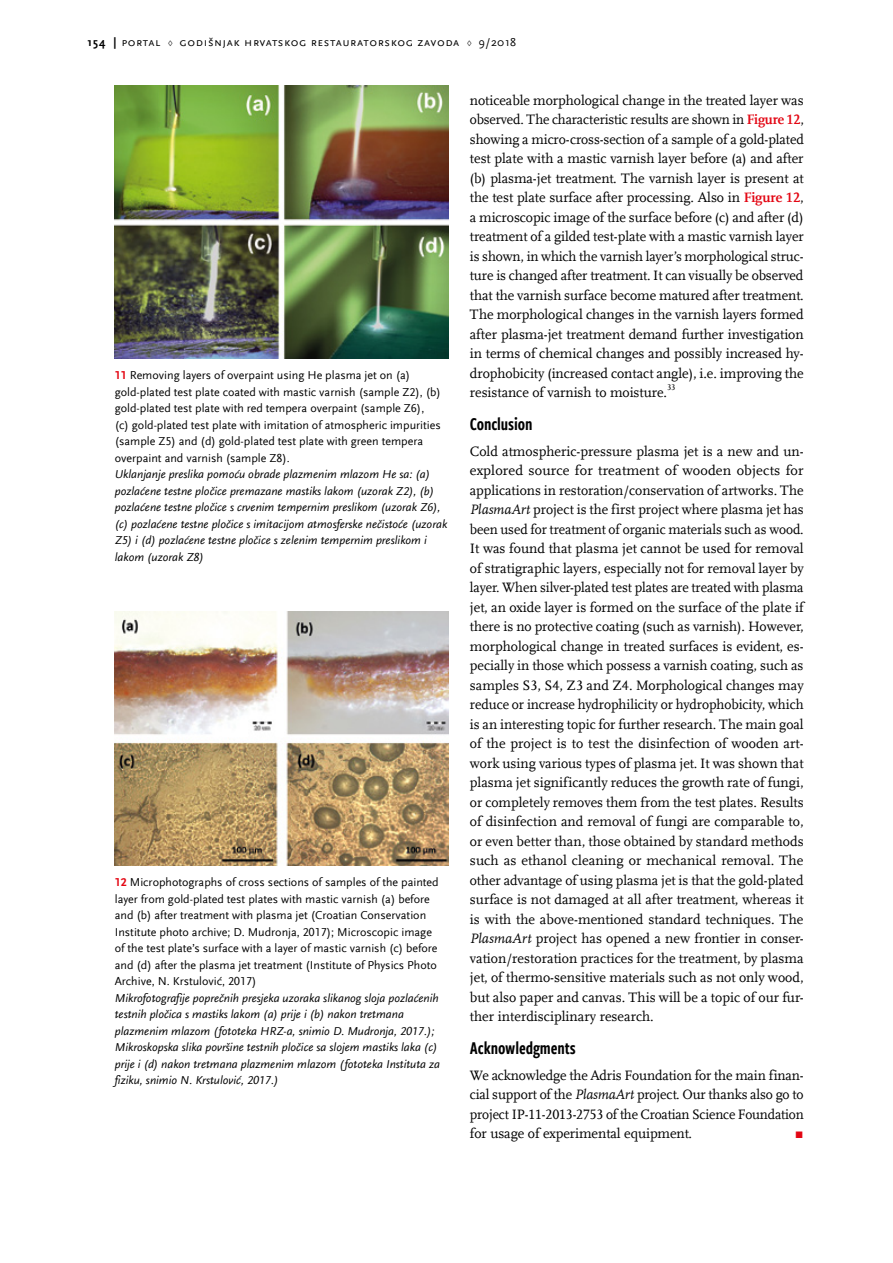
<style>
.page{position:relative;width:893px;height:1263px;background:#fff}
.page>*{position:absolute;margin:0;border:0;box-sizing:border-box;transform-origin:0 0}
.t1{font:18.75px "Freight Sans Cmp Pro Semi";letter-spacing:-.005em;color:#000}
.t2{font:14.25px/19.5px "Scala Offc Pro";letter-spacing:-.005em;color:#000;text-align:justify}
.t3{font:14.25px "Scala Offc Pro";color:#e30613}
.t4{font:12px/16.5px "Scala Sans Offc Pro";color:#000}
.t5{font:italic 12px/16.5px "Scala Sans Offc Pro";color:#000}
.t6{font:12px "Scala Sans Sc Offc Pro";letter-spacing:.05em;color:#000}
.t7{font:8.55px "Scala Offc Pro";color:#000}
.s1{font-weight:700}
.s2{font-weight:700;color:#e30613}
.s3{font-style:italic}
</style>
<div class="page">
<img style="left:115px;top:85px;width:334px;height:273px">
<img style="left:115px;top:612px;width:334px;height:253px">
<p class="t6" style="left:88px;top:35px;width:430px"><span class="s1">154 |</span> portal ♢ godišnjak hrvatskog restauratorskog zavoda ♢ 9/2018</p>
<p class="t4" style="left:115px;top:367px;width:328px"><span class="s2">11</span> Removing layers of overpaint using He plasma jet on (a) gold-plated test plate coated with mastic varnish (sample Z2), (b) gold-plated test plate with red tempera overpaint (sample Z6), (c) gold-plated test plate with imitation of atmospheric impurities (sample Z5) and (d) gold-plated test plate with green tempera overpaint and varnish (sample Z8).</p>
<p class="t5" style="left:115px;top:466px;width:334px">Uklanjanje preslika pomoću obrade plazmenim mlazom He sa: (a) pozlaćene testne pločice premazane mastiks lakom (uzorak Z2), (b) pozlaćene testne pločice s crvenim tempernim preslikom (uzorak Z6), (c) pozlaćene testne pločice s imitacijom atmosferske nečistoće (uzorak Z5) i (d) pozlaćene testne pločice s zelenim tempernim preslikom i lakom (uzorak Z8)</p>
<p class="t4" style="left:115px;top:874px;width:325px"><span class="s2">12</span> Microphotographs of cross sections of samples of the painted layer from gold-plated test plates with mastic varnish (a) before and (b) after treatment with plasma jet (Croatian Conservation Institute photo archive; D. Mudronja, 2017); Microscopic image of the test plate’s surface with a layer of mastic varnish (c) before and (d) after the plasma jet treatment (Institute of Physics Photo Archive, N. Krstulović, 2017)</p>
<p class="t5" style="left:115px;top:990px;width:327px">Mikrofotografije poprečnih presjeka uzoraka slikanog sloja pozlaćenih testnih pločica s mastiks lakom (a) prije i (b) nakon tretmana plazmenim mlazom (fototeka HRZ-a, snimio D. Mudronja, 2017.); Mikroskopska slika površine testnih pločice sa slojem mastiks laka (c) prije i (d) nakon tretmana plazmenim mlazom (fototeka Instituta za fiziku, snimio N. Krstulović, 2017.)</p>
<p class="t2" style="left:470px;top:90px;width:335px">noticeable morphological change in the treated layer was observed. The characteristic results are shown in <span class="s2">Figure 12</span>, showing a micro-cross-section of a sample of a gold-plated test plate with a mastic varnish layer before (a) and after (b) plasma-jet treatment. The varnish layer is present at the test plate surface after processing. Also in <span class="s2">Figure 12</span>, a microscopic image of the surface before (c) and after (d) treatment of a gilded test-plate with a mastic varnish layer is shown, in which the varnish layer’s morphological struc&shy;ture is changed after treatment. It can visually be observed that the varnish surface become matured after treatment.<br>The morphological changes in the varnish layers formed after plasma-jet treatment demand further investigation in terms of chemical changes and possibly increased hy&shy;drophobicity (increased contact angle), i.e. improving the resistance of varnish to moisture.</p>
<p class="t7" style="left:667px;top:382px;width:10px">33</p>
<h1 class="t1" style="left:470px;top:411px;width:64px">Conclusion</h1>
<p class="t2" style="left:470px;top:441px;width:336px">Cold atmospheric-pressure plasma jet is a new and un&shy;explored source for treatment of wooden objects for applications in restoration/conservation of artworks. The <span class="s3">PlasmaArt</span> project is the first project where plasma jet has been used for treatment of organic materials such as wood.<br>It was found that plasma jet cannot be used for removal of stratigraphic layers, especially not for removal layer by layer. When silver-plated test plates are treated with plasma jet, an oxide layer is formed on the surface of the plate if there is no protective coating (such as varnish). However, morphological change in treated surfaces is evident, es&shy;pecially in those which possess a varnish coating, such as samples S3, S4, Z3 and Z4. Morphological changes may reduce or increase hydrophilicity or hydrophobicity, which is an interesting topic for further research. The main goal of the project is to test the disinfection of wooden art&shy;work using various types of plasma jet. It was shown that plasma jet significantly reduces the growth rate of fungi, or completely removes them from the test plates. Results of disinfection and removal of fungi are comparable to, or even better than, those obtained by standard methods such as ethanol cleaning or mechanical removal. The other advantage of using plasma jet is that the gold-plated surface is not damaged at all after treatment, whereas it is with the above-mentioned standard techniques. The <span class="s3">PlasmaArt</span> project has opened a new frontier in conser&shy;vation/restoration practices for the treatment, by plasma jet, of thermo-sensitive materials such as not only wood, but also paper and canvas. This will be a topic of our fur&shy;ther interdisciplinary research.</p>
<h1 class="t1" style="left:470px;top:1035px;width:107px">Acknowledgments</h1>
<p class="t2" style="left:470px;top:1065px;width:335px">We acknowledge the Adris Foundation for the main finan&shy;cial support of the <span class="s3">PlasmaArt</span> project. Our thanks also go to project IP-11-2013-2753 of the Croatian Science Foundation for usage of experimental equipment.</p>
<p class="t3" style="left:795px;top:1125px;width:10px">▪</p>
</div>
